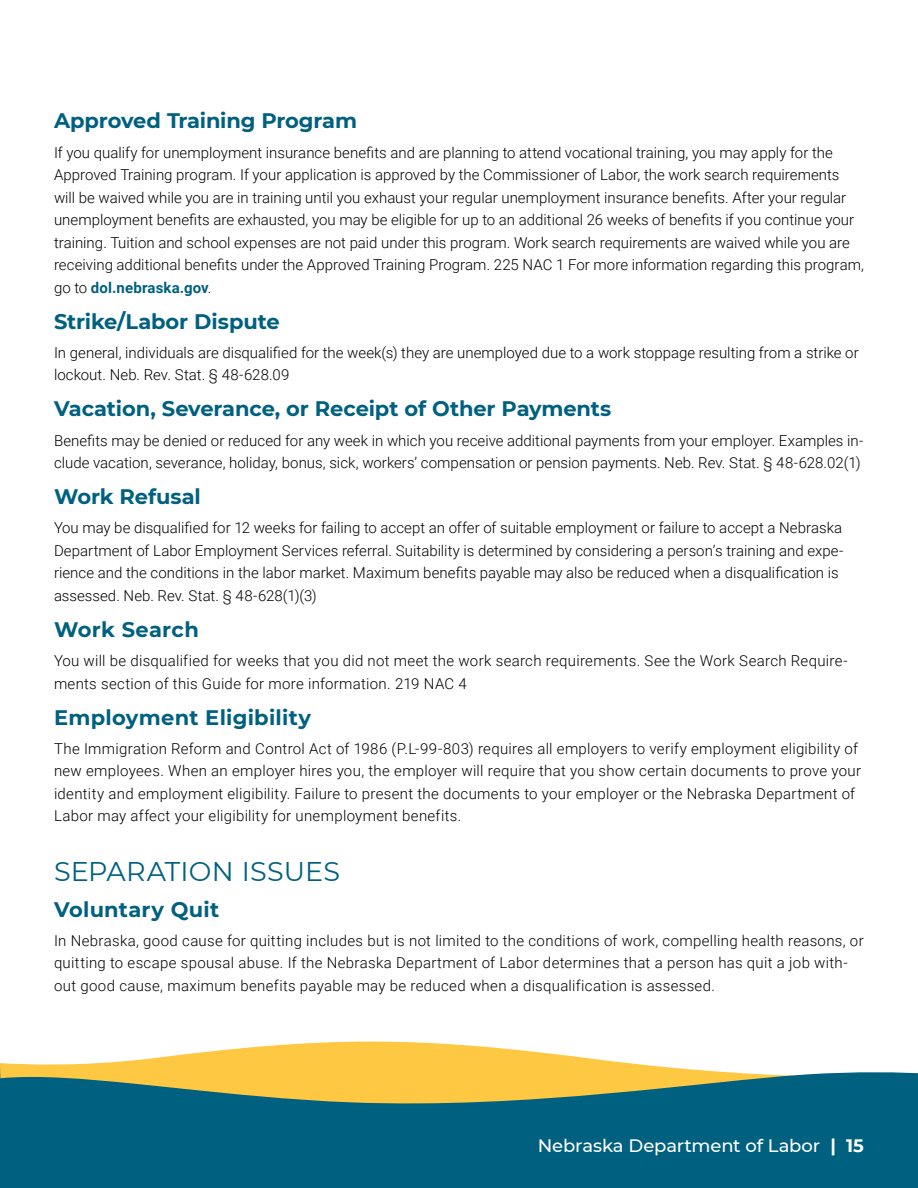
<style>
.page{position:relative;width:918px;height:1188px;background:#fff}
.page>*{position:absolute;margin:0;border:0;box-sizing:border-box;transform-origin:0 0}
.Subheads{font:27px "Montserrat";letter-spacing:.005em;color:#00607f}
.Subheads_2{font:700 21px "Montserrat";letter-spacing:-.005em;color:#00607f}
.Subheads_2-2{font:700 21px "Montserrat";letter-spacing:.015em;color:#00607f}
.t1{font:500 18px "Montserrat";letter-spacing:-.01em;color:#fff}
.Body_Copy{font:300 15px/22.5px "Roboto";letter-spacing:.005em;color:#000}
.s1{font-weight:700;color:#00607f}
.s2{font-weight:700}
</style>
<div class="page">
<svg style="left:1px;top:1042px;width:709px;height:29px;fill:#ffc843"></svg>
<svg style="left:0;top:1071px;width:918px;height:117px;background:#277076"></svg>
<p class="Subheads_2" style="left:54px;top:106px;width:305px">Approved Training Program</p>
<p class="Body_Copy" style="left:54px;top:140px;width:812px">If you qualify for unemployment insurance benefits and are planning to attend vocational training, you may apply for the Approved Training program. If your application is approved by the Commissioner of Labor, the work search requirements will be waived while you are in training until you exhaust your regular unemployment insurance benefits. After your regular unemployment benefits are exhausted, you may be eligible for up to an additional 26 weeks of benefits if you continue your training. Tuition and school expenses are not paid under this program. Work search requirements are waived while you are receiving additional benefits under the Approved Training Program. 225 NAC 1 For more information regarding this program, go to <span class="s1">dol.nebraska.gov</span>.</p>
<p class="Subheads_2" style="left:54px;top:306px;width:227px">Strike/Labor Dispute</p>
<p class="Body_Copy" style="left:54px;top:341px;width:806px">In general, individuals are disqualified for the week(s) they are unemployed due to a work stoppage resulting from a strike or lockout. Neb. Rev. Stat. § 48-628.09</p>
<p class="Subheads_2" style="left:54px;top:394px;width:559px">Vacation, Severance, or Receipt of Other Payments</p>
<p class="Body_Copy" style="left:54px;top:428px;width:811px">Benefits may be denied or reduced for any week in which you receive additional payments from your employer. Examples in&shy;clude vacation, severance, holiday, bonus, sick, workers’ compensation or pension payments. Neb. Rev. Stat. § 48-628.02(1)</p>
<p class="Subheads_2" style="left:54px;top:481px;width:148px">Work Refusal</p>
<p class="Body_Copy" style="left:54px;top:516px;width:791px">You may be disqualified for 12 weeks for failing to accept an offer of suitable employment or failure to accept a Nebraska Department of Labor Employment Services referral. Suitability is determined by considering a person’s training and expe&shy;rience and the conditions in the labor market. Maximum benefits payable may also be reduced when a disqualification is assessed. Neb. Rev. Stat. § 48-628(1)(3)</p>
<p class="Subheads_2" style="left:54px;top:614px;width:146px">Work Search</p>
<p class="Body_Copy" style="left:54px;top:649px;width:795px">You will be disqualified for weeks that you did not meet the work search requirements. See the Work Search Require&shy;ments section of this Guide for more information. 219 NAC 4</p>
<p class="Subheads_2-2" style="left:54px;top:702px;width:259px">Employment Eligibility</p>
<p class="Body_Copy" style="left:54px;top:737px;width:809px">The Immigration Reform and Control Act of 1986 (P.L-99-803) requires all employers to verify employment eligibility of new employees. When an employer hires you, the employer will require that you show certain documents to prove your identity and employment eligibility. Failure to present the documents to your employer or the Nebraska Department of Labor may affect your eligibility for unemployment benefits.</p>
<p class="Subheads" style="left:54px;top:853px;width:288px">SEPARATION ISSUES</p>
<p class="Subheads_2" style="left:54px;top:894px;width:167px">Voluntary Quit</p>
<p class="Body_Copy" style="left:54px;top:929px;width:811px">In Nebraska, good cause for quitting includes but is not limited to the conditions of work, compelling health reasons, or quitting to escape spousal abuse. If the Nebraska Department of Labor determines that a person has quit a job with&shy;out good cause, maximum benefits payable may be reduced when a disqualification is assessed.</p>
<p class="t1" style="left:538px;top:1133px;width:328px">Nebraska Department of Labor <span class="s2">| 15</span></p>
</div>
